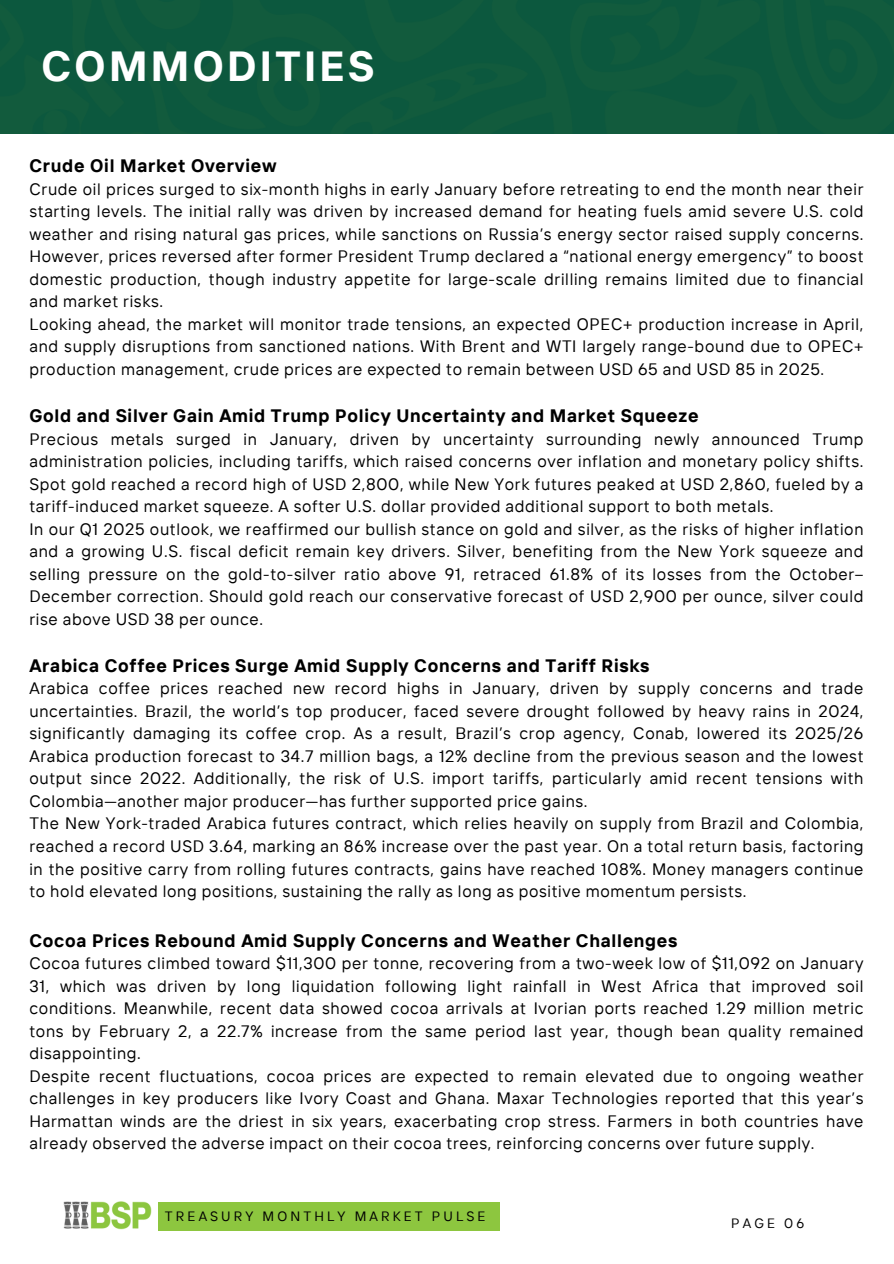
<style>
.page{position:relative;width:894px;height:1264px;background:#fff}
.page>*{position:absolute;margin:0;border:0;box-sizing:border-box;transform-origin:0 0}
.t1{font:700 42px "TT Interphases";letter-spacing:.08em;color:#fff}
.t2{font:700 18px "TT Interphases";letter-spacing:.04em;color:#000}
.t3{font:16.5px/22.5px "TT Interphases";letter-spacing:.04em;color:#000}
.t4{font:13.5px "TT Interphases";letter-spacing:.23em;color:#000001}
</style>
<div class="page">
<img style="left:63px;top:1201px;width:89px;height:29px">
<div style="left:158px;top:1202px;width:341px;height:28px;background:#8dc63f"></div>
<div style="left:0;top:0;width:893px;height:134px;background:#0c583d"></div>
<h2 class="t1" style="left:42px;top:39px;width:334px">COMMODITIES</h2>
<h2 class="t2" style="left:29px;top:154px;width:248px">Crude Oil Market Overview</h2>
<h2 class="t3" style="left:29px;top:177px;width:835px">Crude oil prices surged to six-month highs in early January before retreating to end the month near their starting levels. The initial rally was driven by increased demand for heating fuels amid severe U.S. cold weather and rising natural gas prices, while sanctions on Russia’s energy sector raised supply concerns.<br>However, prices reversed after former President Trump declared a “national energy emergency” to boost domestic production, though industry appetite for large-scale drilling remains limited due to financial and market risks.<br>Looking ahead, the market will monitor trade tensions, an expected OPEC+ production increase in April, and supply disruptions from sanctioned nations. With Brent and WTI largely range-bound due to OPEC+ production management, crude prices are expected to remain between USD 65 and USD 85 in 2025.</h2>
<h2 class="t2" style="left:29px;top:404px;width:670px">Gold and Silver Gain Amid Trump Policy Uncertainty and Market Squeeze</h2>
<h2 class="t3" style="left:29px;top:427px;width:835px">Precious metals surged in January, driven by uncertainty surrounding newly announced Trump administration policies, including tariffs, which raised concerns over inflation and monetary policy shifts.<br>Spot gold reached a record high of USD 2,800, while New York futures peaked at USD 2,860, fueled by a tariff-induced market squeeze. A softer U.S. dollar provided additional support to both metals.<br>In our Q1 2025 outlook, we reaffirmed our bullish stance on gold and silver, as the risks of higher inflation and a growing U.S. fiscal deficit remain key drivers. Silver, benefiting from the New York squeeze and selling pressure on the gold-to-silver ratio above 91, retraced 61.8% of its losses from the October– December correction. Should gold reach our conservative forecast of USD 2,900 per ounce, silver could rise above USD 38 per ounce.</h2>
<h2 class="t2" style="left:29px;top:654px;width:621px">Arabica Coffee Prices Surge Amid Supply Concerns and Tariff Risks</h2>
<h2 class="t3" style="left:29px;top:677px;width:835px">Arabica coffee prices reached new record highs in January, driven by supply concerns and trade uncertainties. Brazil, the world’s top producer, faced severe drought followed by heavy rains in 2024, significantly damaging its coffee crop. As a result, Brazil’s crop agency, Conab, lowered its 2025/26<br>Arabica production forecast to 34.7 million bags, a 12% decline from the previous season and the lowest output since 2022. Additionally, the risk of U.S. import tariffs, particularly amid recent tensions with Colombia—another major producer—has further supported price gains.<br>The New York-traded Arabica futures contract, which relies heavily on supply from Brazil and Colombia, reached a record USD 3.64, marking an 86% increase over the past year. On a total return basis, factoring in the positive carry from rolling futures contracts, gains have reached 108%. Money managers continue to hold elevated long positions, sustaining the rally as long as positive momentum persists.</h2>
<p class="t2" style="left:29px;top:928px;width:649px">Cocoa Prices Rebound Amid Supply Concerns and Weather Challenges</p>
<p class="t3" style="left:29px;top:951px;width:835px">Cocoa futures climbed toward $11,300 per tonne, recovering from a two-week low of $11,092 on January 31, which was driven by long liquidation following light rainfall in West Africa that improved soil conditions. Meanwhile, recent data showed cocoa arrivals at Ivorian ports reached 1.29 million metric tons by February 2, a 22.7% increase from the same period last year, though bean quality remained disappointing.<br>Despite recent fluctuations, cocoa prices are expected to remain elevated due to ongoing weather challenges in key producers like Ivory Coast and Ghana. Maxar Technologies reported that this year’s Harmattan winds are the driest in six years, exacerbating crop stress. Farmers in both countries have already observed the adverse impact on their cocoa trees, reinforcing concerns over future supply.</p>
<p class="t4" style="left:165px;top:1207px;width:322px">TREASURY MONTHLY MARKET PULSE</p>
<h1 class="t4" style="left:731px;top:1214px;width:74px">PAGE 06</h1>
</div>
